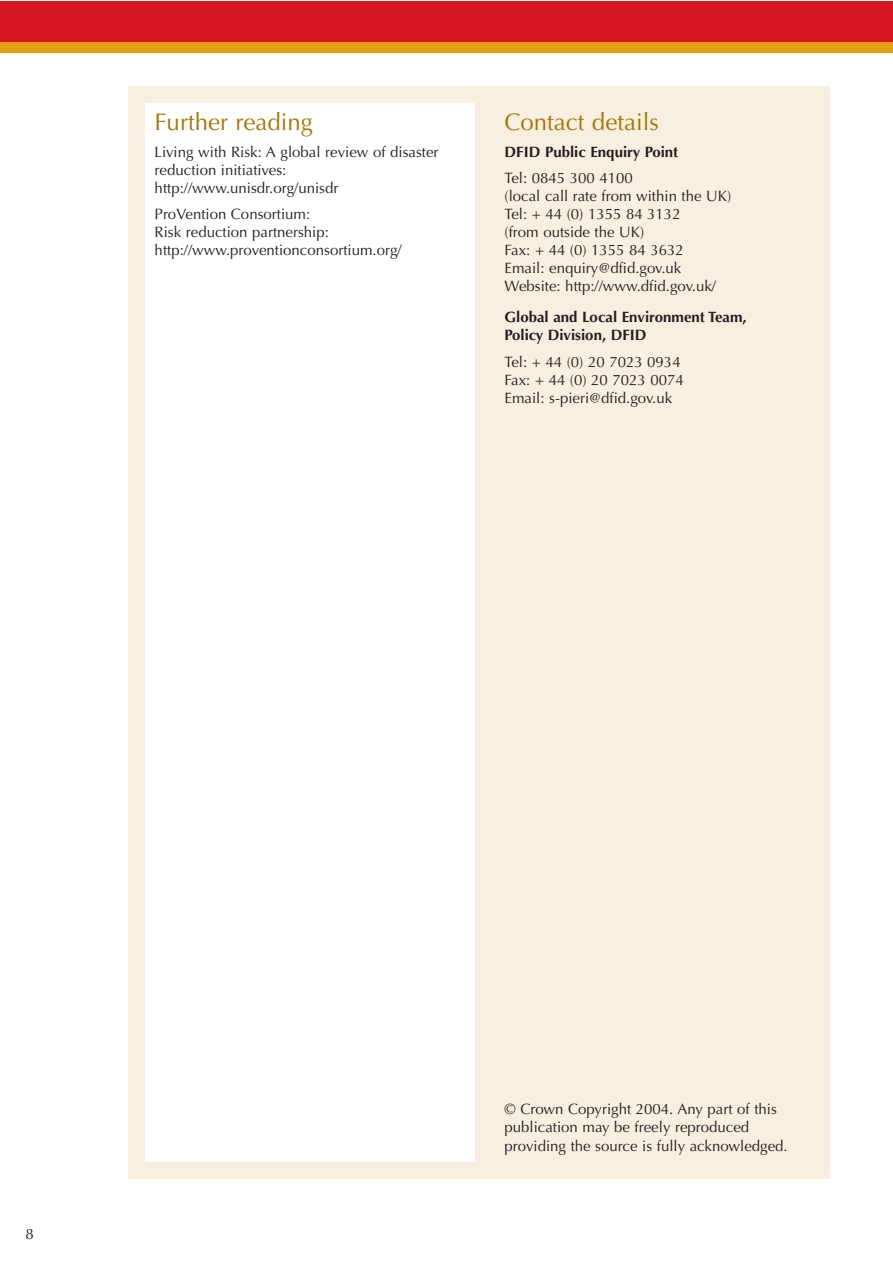
<style>
.page{position:relative;width:893px;height:1263px;background:#fff}
.page>*{position:absolute;margin:0;border:0;box-sizing:border-box;transform-origin:0 0}
.t1{font:24px "Optima";color:#a57403}
.t2{font:15px/18px "Optima";color:#231f20}
.t3{font:700 15px/18px "Optima";color:#231f20}
</style>
<div class="page">
<div style="left:128px;top:87px;width:701px;height:1092px;background:#f7efdf"></div>
<div style="left:145px;top:104px;width:329px;height:1058px;background:#fff"></div>
<div style="left:1px;top:2px;width:891px;height:51px;background:#d7171f"></div>
<div style="left:1px;top:42px;width:891px;height:11px;background:#e39f13"></div>
<h1 class="t1" style="left:155px;top:112px;width:159px">Further reading</h1>
<p class="t2" style="left:155px;top:144px;width:285px">Living with Risk: A global review of disaster reduction initiatives: http://www.unisdr.org/unisdr</p>
<p class="t2" style="left:155px;top:207px;width:248px">ProVention Consortium:<br>Risk reduction partnership: http://www.proventionconsortium.org/</p>
<h1 class="t1" style="left:504px;top:112px;width:156px">Contact details</h1>
<p class="t3" style="left:504px;top:144px;width:175px">DFID Public Enquiry Point</p>
<p class="t2" style="left:504px;top:171px;width:228px">Tel: 0845 300 4100<br>(local call rate from within the UK)<br>Tel: + 44 (0) 1355 84 3132<br>(from outside the UK)<br>Fax: + 44 (0) 1355 84 3632<br>Email: enquiry@dfid.gov.uk<br>Website: http://www.dfid.gov.uk/</p>
<p class="t3" style="left:504px;top:309px;width:244px">Global and Local Environment Team,<br>Policy Division, DFID</p>
<p class="t2" style="left:504px;top:354px;width:181px">Tel: + 44 (0) 20 7023 0934<br>Fax: + 44 (0) 20 7023 0074<br>Email: s-pieri@dfid.gov.uk</p>
<p class="t2" style="left:25px;top:1226px;width:10px">8</p>
<p class="t2" style="left:504px;top:1101px;width:284px;line-height:18.8px">© Crown Copyright 2004. Any part of this publication may be freely reproduced providing the source is fully acknowledged.</p>
</div>
